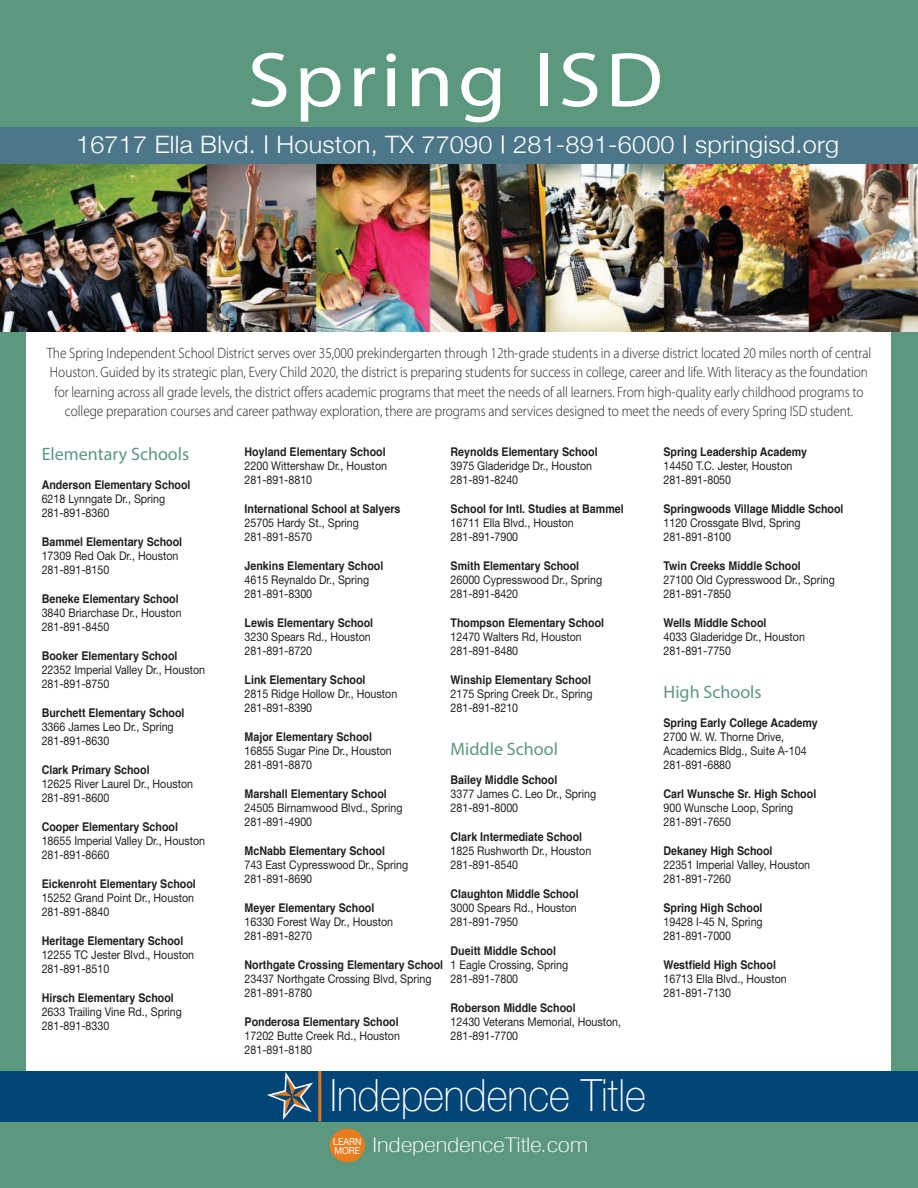
<style>
.page{position:relative;width:918px;height:1188px;background:#5b987e}
.page>*{position:absolute;margin:0;border:0;box-sizing:border-box;transform-origin:0 0}
.t1{font:78px "Century Gothic";letter-spacing:.05em;color:#fff;scale:1.11 1}
.t2{font:100 44.55px "Helvetica Neue";color:#fff;scale:.9 1}
.t3{font:300 24px "Helvetica Neue";letter-spacing:.01em;color:#fff;scale:1.05 1}
.t4{font:100 condensed 20.4px "Helvetica Neue";letter-spacing:-.005em;color:#fff;scale:1.4 1}
.t5{font:700 18px "Century Gothic";color:#5b987e}
.t6{font:300 15px/19.5px "Myriad Pro";letter-spacing:-.005em;color:#231f20;text-align:center;scale:.89 1}
.t7{font:12px/14.2px "Helvetica Neue";color:#231f20;scale:.89 1}
.t8{font:9.75px "Helvetica Neue";color:#fff;scale:.9 1}
.s1{font-weight:400}
.s2{font-family:"Helvetica";font-weight:700}
</style>
<div class="page">
<div style="left:26px;top:331px;width:864px;height:752px;background:#fff"></div>
<div style="left:0;top:128px;width:918px;height:37px;background:#4c7789"></div>
<div style="left:0;top:1071px;width:918px;height:51px;background:#004578"></div>
<svg style="left:267px;top:1072px;width:46px;height:48px"></svg>
<hr style="left:318px;top:1071px;width:3px;height:51px;background:#dc751b">
<div style="left:330px;top:1129px;width:35px;height:33px;background:#ea7c1d;border-radius:50%"></div>
<img style="left:0;top:164px;width:918px;height:167px">
<p class="t1" style="left:247px;top:32px;width:376px">Spring ISD</p>
<p class="t3" style="left:76px;top:130px;width:728px">16717 Ella Blvd. <span class="s1">|</span> Houston, TX 77090 <span class="s1">|</span> 281-891-6000 <span class="s1">|</span> springisd.org</p>
<p class="t6" style="left:47px;top:343px;width:928px">The Spring Independent School District serves over 35,000 prekindergarten through 12th-grade students in a diverse district located 20 miles north of central Houston. Guided by its strategic plan, Every Child 2020, the district is preparing students for success in college, career and life. With literacy as the foundation for learning across all grade levels, the district offers academic programs that meet the needs of all learners. From high-quality early childhood programs to college preparation courses and career pathway exploration, there are programs and services designed to meet the needs of every Spring ISD student.</p>
<p class="t5" style="left:42px;top:443px;width:149px">Elementary Schools</p>
<p class="t7" style="left:42px;top:477px;width:169px"><span class="s2">Anderson Elementary School<br></span>6218 Lynngate Dr., Spring<br>281-891-8360</p>
<p class="t7" style="left:42px;top:534px;width:159px"><span class="s2">Bammel Elementary School<br></span>17309 Red Oak Dr., Houston<br>281-891-8150</p>
<p class="t7" style="left:42px;top:591px;width:159px"><span class="s2">Beneke Elementary School<br></span>3840 Briarchase Dr., Houston<br>281-891-8450</p>
<p class="t7" style="left:42px;top:648px;width:185px"><span class="s2">Booker Elementary School<br></span>22352 Imperial Valley Dr., Houston<br>281-891-8750</p>
<p class="t7" style="left:42px;top:705px;width:162px"><span class="s2">Burchett Elementary School<br></span>3366 James Leo Dr., Spring<br>281-891-8630</p>
<p class="t7" style="left:42px;top:762px;width:172px"><span class="s2">Clark Primary School<br></span>12625 River Laurel Dr., Houston<br>281-891-8600</p>
<p class="t7" style="left:42px;top:819px;width:185px"><span class="s2">Cooper Elementary School<br></span>18655 Imperial Valley Dr., Houston<br>281-891-8660</p>
<p class="t7" style="left:42px;top:876px;width:175px"><span class="s2">Eickenroht Elementary School<br></span>15252 Grand Point Dr., Houston<br>281-891-8840</p>
<p class="t7" style="left:42px;top:933px;width:173px"><span class="s2">Heritage Elementary School<br></span>12255 TC Jester Blvd., Houston<br>281-891-8510</p>
<p class="t7" style="left:42px;top:990px;width:159px"><span class="s2">Hirsch Elementary School<br></span>2633 Trailing Vine Rd., Spring<br>281-891-8330</p>
<p class="t7" style="left:245px;top:444px;width:162px;text-align:justify"><span class="s2">Hoyland Elementary School </span>2200 Wittershaw Dr., Houston 281-891-8810</p>
<p class="t7" style="left:245px;top:501px;width:177px"><span class="s2">International School at Salyers<br></span>25705 Hardy St., Spring<br>281-891-8570</p>
<p class="t7" style="left:245px;top:558px;width:157px"><span class="s2">Jenkins Elementary School<br></span>4615 Reynaldo Dr., Spring<br>281-891-8300</p>
<p class="t7" style="left:245px;top:615px;width:146px"><span class="s2">Lewis Elementary School<br></span>3230 Spears Rd., Houston<br>281-891-8720</p>
<p class="t7" style="left:245px;top:672px;width:173px"><span class="s2">Link Elementary School<br></span>2815 Ridge Hollow Dr., Houston<br>281-891-8390</p>
<p class="t7" style="left:245px;top:729px;width:167px"><span class="s2">Major Elementary School<br></span>16855 Sugar Pine Dr., Houston<br>281-891-8870</p>
<p class="t7" style="left:245px;top:786px;width:179px"><span class="s2">Marshall Elementary School<br></span>24505 Birnamwood Blvd., Spring<br>281-891-4900</p>
<p class="t7" style="left:245px;top:843px;width:185px"><span class="s2">McNabb Elementary School<br></span>743 East Cypresswood Dr., Spring<br>281-891-8690</p>
<p class="t7" style="left:245px;top:900px;width:169px"><span class="s2">Meyer Elementary School<br></span>16330 Forest Way Dr., Houston<br>281-891-8270</p>
<p class="t7" style="left:245px;top:957px;width:225px"><span class="s2">Northgate Crossing Elementary School<br></span>23437 Northgate Crossing Blvd, Spring<br>281-891-8780</p>
<p class="t7" style="left:245px;top:1014px;width:176px;text-align:justify"><span class="s2">Ponderosa Elementary School </span>17202 Butte Creek Rd., Houston 281-891-8180</p>
<p class="t7" style="left:451px;top:444px;width:167px"><span class="s2">Reynolds Elementary School<br></span>3975 Gladeridge Dr., Houston<br>281-891-8240</p>
<p class="t7" style="left:451px;top:501px;width:196px"><span class="s2">School for Intl. Studies at Bammel<br></span>16711 Ella Blvd., Houston<br>281-891-7900</p>
<p class="t7" style="left:451px;top:558px;width:172px"><span class="s2">Smith Elementary School<br></span>26000 Cypresswood Dr., Spring<br>281-891-8420</p>
<p class="t7" style="left:451px;top:615px;width:174px"><span class="s2">Thompson Elementary School<br></span>12470 Walters Rd, Houston<br>281-891-8480</p>
<p class="t7" style="left:451px;top:672px;width:161px"><span class="s2">Winship Elementary School<br></span>2175 Spring Creek Dr., Spring<br>281-891-8210</p>
<p class="t5" style="left:451px;top:738px;width:109px">Middle School</p>
<p class="t7" style="left:451px;top:772px;width:165px"><span class="s2">Bailey Middle School<br></span>3377 James C. Leo Dr., Spring<br>281-891-8000</p>
<p class="t7" style="left:451px;top:829px;width:160px"><span class="s2">Clark Intermediate School<br></span>1825 Rushworth Dr., Houston<br>281-891-8540</p>
<p class="t7" style="left:451px;top:886px;width:145px"><span class="s2">Claughton Middle School<br></span>3000 Spears Rd., Houston<br>281-891-7950</p>
<p class="t7" style="left:451px;top:943px;width:134px"><span class="s2">Dueitt Middle School<br></span>1 Eagle Crossing, Spring<br>281-891-7800</p>
<p class="t7" style="left:451px;top:1000px;width:193px"><span class="s2">Roberson Middle School<br></span>12430 Veterans Memorial, Houston,<br>281-891-7700</p>
<p class="t2" style="left:330px;top:1070px;width:352px">Independence Title</p>
<p class="t4" style="left:334px;top:1133px;width:183px"><sub>MORE</sub> IndependenceTitle.com</p>
<p class="t8" style="left:333px;top:1136px;width:33px">LEARN</p>
<p class="t7" style="left:664px;top:444px;width:163px"><span class="s2">Spring Leadership Academy<br></span>14450 T.C. Jester, Houston<br>281-891-8050</p>
<p class="t7" style="left:664px;top:501px;width:204px"><span class="s2">Springwoods Village Middle School<br></span>1120 Crossgate Blvd, Spring<br>281-891-8100</p>
<p class="t7" style="left:664px;top:558px;width:194px"><span class="s2">Twin Creeks Middle School<br></span>27100 Old Cypresswood Dr., Spring<br>281-891-7850</p>
<p class="t7" style="left:664px;top:615px;width:161px"><span class="s2">Wells Middle School<br></span>4033 Gladeridge Dr., Houston<br>281-891-7750</p>
<p class="t5" style="left:664px;top:681px;width:100px">High Schools</p>
<p class="t7" style="left:664px;top:715px;width:175px"><span class="s2">Spring Early College Academy<br></span>2700 W. W. Thorne Drive,<br>Academics Bldg., Suite A-104<br>281-891-6880</p>
<p class="t7" style="left:664px;top:786px;width:173px"><span class="s2">Carl Wunsche Sr. High School<br></span>900 Wunsche Loop, Spring<br>281-891-7650</p>
<p class="t7" style="left:664px;top:843px;width:166px"><span class="s2">Dekaney High School<br></span>22351 Imperial Valley, Houston<br>281-891-7260</p>
<p class="t7" style="left:664px;top:900px;width:113px;text-align:justify"><span class="s2">Spring High School </span>19428 I-45 N, Spring 281-891-7000</p>
<p class="t7" style="left:664px;top:957px;width:140px"><span class="s2">Westfield High School<br></span>16713 Ella Blvd., Houston<br>281-891-7130</p>
</div>
